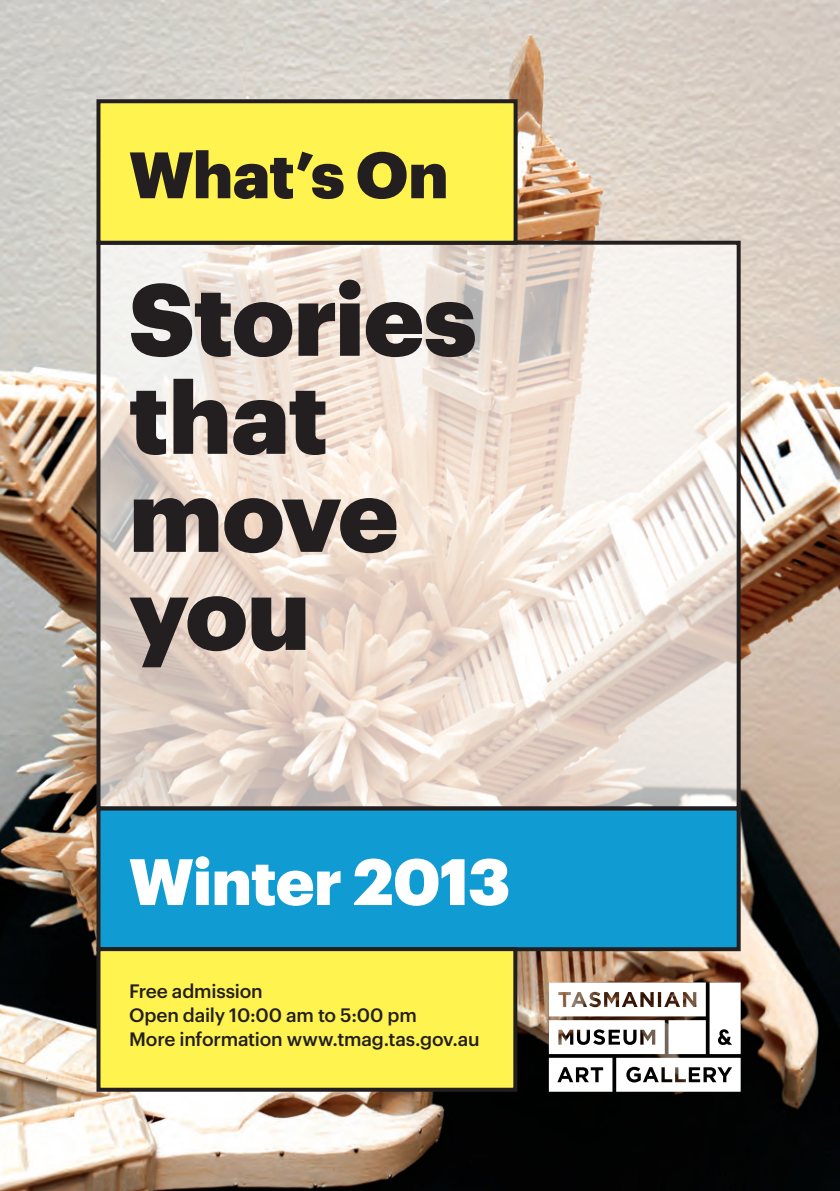
<style>
.page{position:relative;width:840px;height:1191px;background:#fff}
.page>*{position:absolute;margin:0;border:0;box-sizing:border-box;transform-origin:0 0}
.Cover_heading_main{font:900 100px/98px "Graphik";letter-spacing:-.01em;color:#231f20}
.Cover_heading{font:900 64px "Graphik";letter-spacing:-.01em;color:#fff}
.Cover_heading-2{font:900 64px "Graphik";letter-spacing:-.01em;color:#231f20}
.Cover_info{font:500 19px/24px "Graphik";letter-spacing:-.01em;color:#231f20}
</style>
<div class="page">
<img style="left:0;top:0;width:839px;height:1191px">
<svg style="left:101px;top:246px;width:634px;height:559px"></svg>
<div style="left:96px;top:241px;width:644px;height:569px;border:4px solid #231f20"></div>
<div style="left:98px;top:808px;width:640px;height:141px;background:#119bd3"></div>
<div style="left:96px;top:806px;width:644px;height:145px;border:4px solid #231f20"></div>
<div style="left:98px;top:101px;width:417px;height:142px;background:#fff34f"></div>
<div style="left:96px;top:99px;width:421px;height:146px;border:4px solid #231f20"></div>
<div style="left:98px;top:949px;width:417px;height:140px;background:#fff34f"></div>
<div style="left:96px;top:947px;width:421px;height:144px;border:4px solid #231f20"></div>
<svg style="left:548px;top:982px;width:192px;height:109px"></svg>
<p class="Cover_heading-2" style="left:129px;top:125px;width:321px">What’s On</p>
<p class="Cover_heading_main" style="left:129px;top:261px;width:348px">Stories that move you</p>
<p class="Cover_heading" style="left:129px;top:832px;width:382px">Winter 2013</p>
<p class="Cover_info" style="left:129px;top:977px;width:352px">Free admission<br>Open daily 10:00 am to 5:00 pm<br>More information www.tmag.tas.gov.au</p>
</div>
